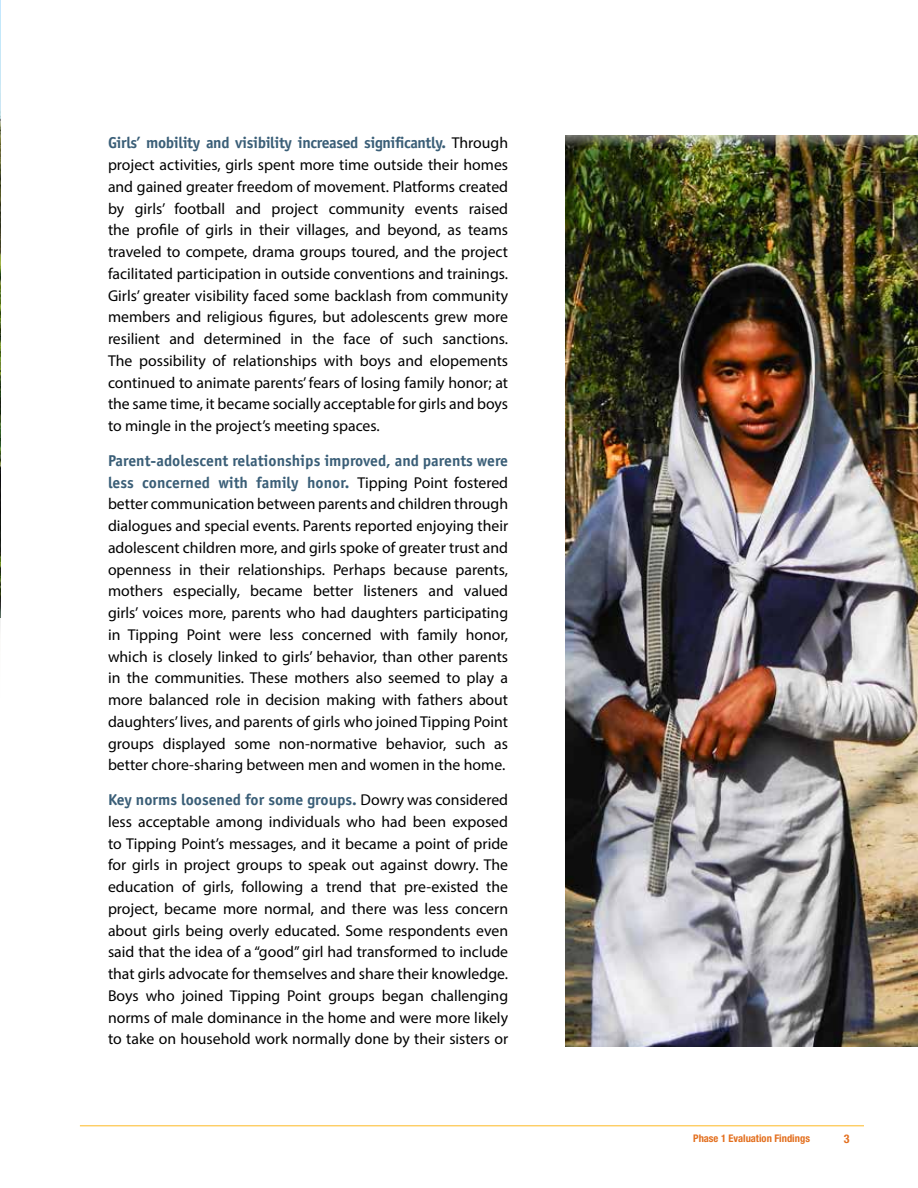
<style>
.page{position:relative;width:918px;height:1188px;background:#fff}
.page>*{position:absolute;margin:0;border:0;box-sizing:border-box;transform-origin:0 0}
.t1{font:15.75px/21.8px "Myriad Pro";color:#000;text-align:justify}
.t2{font:700 15.75px/21.8px "Officina Sans Std";color:#3a5e77}
.t3{font:700 15.75px "Officina Sans Std";letter-spacing:-.025em;color:#3a5e77}
.t4{font:700 condensed 12px "Helvetica Neue LT Std";color:#e36f1e}
.t5{font:700 condensed 10.5px "Helvetica Neue LT Std";color:#e36f1e}
.s1{font-family:"Myriad Pro";font-weight:400;color:#000}
</style>
<div class="page">
<img style="left:0;top:0;width:1px;height:618px">
<img style="left:566px;top:135px;width:352px;height:912px">
<hr style="left:80px;top:1125px;width:784px;height:1px;background:#fdb924">
<p class="t3" style="left:108px;top:133px;width:402px">Girls’ mobility and visibility increased significantly. <span class="s1">Through</span></p>
<p class="t1" style="left:108px;top:154px;width:402px">project activities, girls spent more time outside their homes and gained greater freedom of movement. Platforms created by girls’ football and project community events raised the profile of girls in their villages, and beyond, as teams traveled to compete, drama groups toured, and the project facilitated participation in outside conventions and trainings.<br>Girls’ greater visibility faced some backlash from community members and religious figures, but adolescents grew more resilient and determined in the face of such sanctions.<br>The possibility of relationships with boys and elopements continued to animate parents’ fears of losing family honor; at the same time, it became socially acceptable for girls and boys to mingle in the project’s meeting spaces.</p>
<p class="t2" style="left:108px;top:449px;width:402px">Parent-adolescent relationships improved, and parents were less concerned with family honor. <span class="s1">Tipping Point fostered</span></p>
<p class="t1" style="left:108px;top:493px;width:402px">better communication between parents and children through dialogues and special events. Parents reported enjoying their adolescent children more, and girls spoke of greater trust and openness in their relationships. Perhaps because parents, mothers especially, became better listeners and valued girls’ voices more, parents who had daughters participating in Tipping Point were less concerned with family honor, which is closely linked to girls’ behavior, than other parents in the communities. These mothers also seemed to play a more balanced role in decision making with fathers about daughters’ lives, and parents of girls who joined Tipping Point groups displayed some non-normative behavior, such as better chore-sharing between men and women in the home.</p>
<p class="t2" style="left:108px;top:789px;width:402px">Key norms loosened for some groups. <span class="s1">Dowry was considered</span></p>
<p class="t1" style="left:108px;top:810px;width:402px">less acceptable among individuals who had been exposed to Tipping Point’s messages, and it became a point of pride for girls in project groups to speak out against dowry. The education of girls, following a trend that pre-existed the project, became more normal, and there was less concern about girls being overly educated. Some respondents even said that the idea of a “good” girl had transformed to include that girls advocate for themselves and share their knowledge.<br>Boys who joined Tipping Point groups began challenging norms of male dominance in the home and were more likely to take on household work normally done by their sisters or</p>
<p class="t5" style="left:693px;top:1132px;width:118px">Phase 1 Evaluation Findings</p>
<p class="t4" style="left:844px;top:1132px;width:7px">3</p>
</div>
